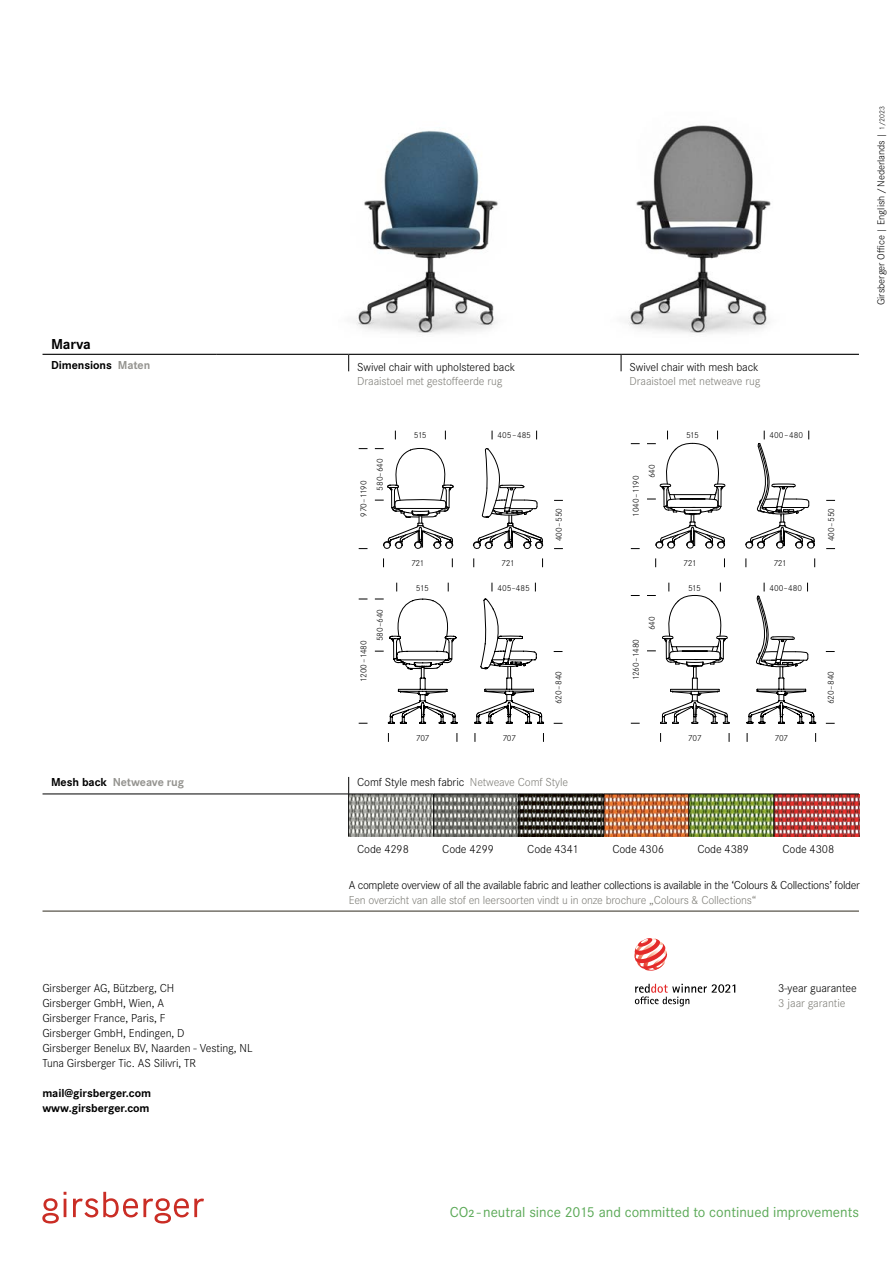
<style>
.page{position:relative;width:893px;height:1263px;background:#fff}
.page>*{position:absolute;margin:0;border:0;box-sizing:border-box;transform-origin:0 0}
.t1{font:15px "Corporate S";color:#5ba957}
.t2{font:700 15px "Corporate S";letter-spacing:-.01em;color:#000}
.t3{font:300 12px/15px "Corporate S";letter-spacing:-.01em;color:#000}
.t4{font:300 12px "Corporate S";letter-spacing:-.015em;color:#81807a}
.t5{font:700 12px/15px "Corporate S";letter-spacing:-.005em;color:#000}
.t6{font:700 12px "Corporate S";letter-spacing:-.005em;color:#959490}
.t7{font:300 10.5px "Corporate S";color:#000}
.t8{font:300 9px/16.2px "Corporate S";letter-spacing:-.015em;color:#000}
.s1{color:#959490}
.s2{color:#000}
.s3{color:#81807a}
.s4{font-size:7.5px}
</style>
<div class="page">
<img style="left:349px;top:795px;width:510px;height:42px">
<svg style="left:42px;top:1192px;width:162px;height:31px"></svg>
<img style="left:355px;top:131px;width:143px;height:203px">
<img style="left:627px;top:125px;width:144px;height:209px">
<svg style="left:635px;top:984px;width:100px;height:22px"></svg>
<svg style="left:634px;top:938px;width:33px;height:33px"></svg>
<hr style="left:43px;top:910px;width:816px;height:2px;background:#474237">
<svg style="left:473px;top:448px;width:70px;height:101px"></svg>
<svg style="left:375px;top:448px;width:79px;height:101px"></svg>
<svg style="left:375px;top:599px;width:82px;height:124px"></svg>
<svg style="left:475px;top:599px;width:69px;height:124px"></svg>
<svg style="left:747px;top:583px;width:69px;height:140px"></svg>
<svg style="left:745px;top:431px;width:70px;height:118px"></svg>
<svg style="left:647px;top:431px;width:78px;height:118px"></svg>
<svg style="left:647px;top:583px;width:83px;height:141px"></svg>
<svg style="left:621px;top:355px;width:1px;height:16px"></svg>
<svg style="left:348px;top:355px;width:1px;height:16px"></svg>
<hr style="left:43px;top:354px;width:174px;height:1px;background:#000">
<hr style="left:217px;top:354px;width:132px;height:1px;background:#000">
<hr style="left:349px;top:354px;width:272px;height:1px;background:#000">
<hr style="left:621px;top:354px;width:238px;height:1px;background:#000">
<hr style="left:43px;top:794px;width:305px;height:1px;background:#000">
<hr style="left:349px;top:794px;width:85px;height:1px;background:#000">
<hr style="left:434px;top:794px;width:85px;height:1px;background:#000">
<hr style="left:519px;top:794px;width:76px;height:1px;background:#000">
<hr style="left:604px;top:794px;width:85px;height:1px;background:#000">
<hr style="left:689px;top:794px;width:85px;height:1px;background:#000">
<hr style="left:774px;top:794px;width:85px;height:1px;background:#000">
<hr style="left:348px;top:794px;width:1px;height:42px;background:#000">
<hr style="left:433px;top:794px;width:1px;height:42px;background:#000">
<hr style="left:518px;top:794px;width:1px;height:42px;background:#000">
<hr style="left:604px;top:794px;width:1px;height:42px;background:#000">
<hr style="left:689px;top:794px;width:1px;height:42px;background:#000">
<hr style="left:774px;top:794px;width:1px;height:42px;background:#000">
<svg style="left:348px;top:777px;width:1px;height:17px"></svg>
<p class="t2" style="left:51px;top:336px;width:41px">Marva</p>
<p class="t5" style="left:51px;top:357px;width:101px">Dimensions <span class="s1">Maten</span></p>
<p class="t3" style="left:357px;top:360px;width:160px">Swivel chair with upholstered back</p>
<p class="t3" style="left:630px;top:360px;width:131px">Swivel chair with mesh back</p>
<p class="t4" style="left:357px;top:375px;width:147px">Draaistoel met gestoffeerde rug</p>
<p class="t4" style="left:630px;top:375px;width:132px">Draaistoel met netweave rug</p>
<p class="t8" style="left:356px;top:517px;width:38px;rotate:-90deg">970–1190</p>
<p class="t8" style="left:372px;top:491px;width:34px;rotate:-90deg">580–640</p>
<p class="t8" style="left:356px;top:641px;width:34px;text-indent:-41px;rotate:-90deg">1200–1480<br>580–640</p>
<p class="t8" style="left:414px;top:427px;width:14px">515</p>
<p class="t8" style="left:497px;top:427px;width:35px">405–485</p>
<p class="t8" style="left:411px;top:555px;width:15px">721</p>
<p class="t8" style="left:501px;top:555px;width:15px">721</p>
<p class="t8" style="left:416px;top:579px;width:14px">515</p>
<p class="t8" style="left:497px;top:579px;width:34px">405–485</p>
<p class="t8" style="left:551px;top:541px;width:35px;rotate:-90deg">400–550</p>
<p class="t8" style="left:416px;top:730px;width:15px">707</p>
<p class="t8" style="left:502px;top:730px;width:15px">707</p>
<p class="t8" style="left:551px;top:704px;width:34px;rotate:-90deg">620–840</p>
<p class="t6" style="left:51px;top:775px;width:135px"><span class="s2">Mesh back</span> Netweave rug</p>
<p class="t3" style="left:357px;top:774px;width:212px">Comf Style mesh fabric <span class="s3">Netweave Comf Style</span></p>
<p class="t8" style="left:628px;top:478px;width:16px;text-indent:-38px;rotate:-90deg">1040–1190<br>640</p>
<p class="t8" style="left:628px;top:680px;width:43px;rotate:-90deg">1260–1480</p>
<p class="t8" style="left:644px;top:630px;width:16px;rotate:-90deg">640</p>
<p class="t8" style="left:686px;top:427px;width:14px">515</p>
<p class="t8" style="left:769px;top:427px;width:35px">400–480</p>
<p class="t8" style="left:683px;top:555px;width:15px">721</p>
<p class="t8" style="left:773px;top:555px;width:15px">721</p>
<p class="t8" style="left:688px;top:579px;width:14px">515</p>
<p class="t8" style="left:688px;top:730px;width:15px">707</p>
<p class="t8" style="left:769px;top:579px;width:34px">400–480</p>
<p class="t8" style="left:774px;top:730px;width:15px">707</p>
<p class="t8" style="left:823px;top:541px;width:35px;rotate:-90deg">400–550</p>
<p class="t8" style="left:823px;top:704px;width:34px;rotate:-90deg">620–840</p>
<p class="t7" style="left:875px;top:305px;width:201px;rotate:-90deg">Girsberger Office | English/Nederlands | <span class="s4">1/2023</span></p>
<p class="t3" style="left:357px;top:842px;width:53px">Code 4298</p>
<p class="t3" style="left:442px;top:842px;width:53px">Code 4299</p>
<p class="t3" style="left:527px;top:842px;width:53px">Code 4341</p>
<p class="t3" style="left:612px;top:842px;width:53px">Code 4306</p>
<p class="t3" style="left:697px;top:842px;width:53px">Code 4389</p>
<p class="t3" style="left:782px;top:842px;width:53px">Code 4308</p>
<p class="t3" style="left:349px;top:878px;width:513px">A complete overview of all the available fabric and leather collections is available in the ‘Colours &amp; Collections’ folder</p>
<p class="t4" style="left:349px;top:893px;width:409px">Een overzicht van alle stof en leersoorten vindt u in onze brochure „Colours &amp; Collections“</p>
<p class="t3" style="left:42px;top:981px;width:212px">Girsberger AG, Bützberg, CH<br>Girsberger GmbH, Wien, A<br>Girsberger France, Paris, F<br>Girsberger GmbH, Endingen, D<br>Girsberger Benelux BV, Naarden - Vesting, NL<br>Tuna Girsberger Tic. AS Silivri, TR</p>
<p class="t5" style="left:42px;top:1086px;width:110px">mail@girsberger.com www.girsberger.com</p>
<p class="t3" style="left:778px;top:981px;width:80px">3-year guarantee</p>
<p class="t4" style="left:778px;top:997px;width:69px">3 jaar garantie</p>
<p class="t1" style="left:450px;top:1204px;width:411px">CO2 - neutral since 2015 and committed to continued improvements</p>
</div>
